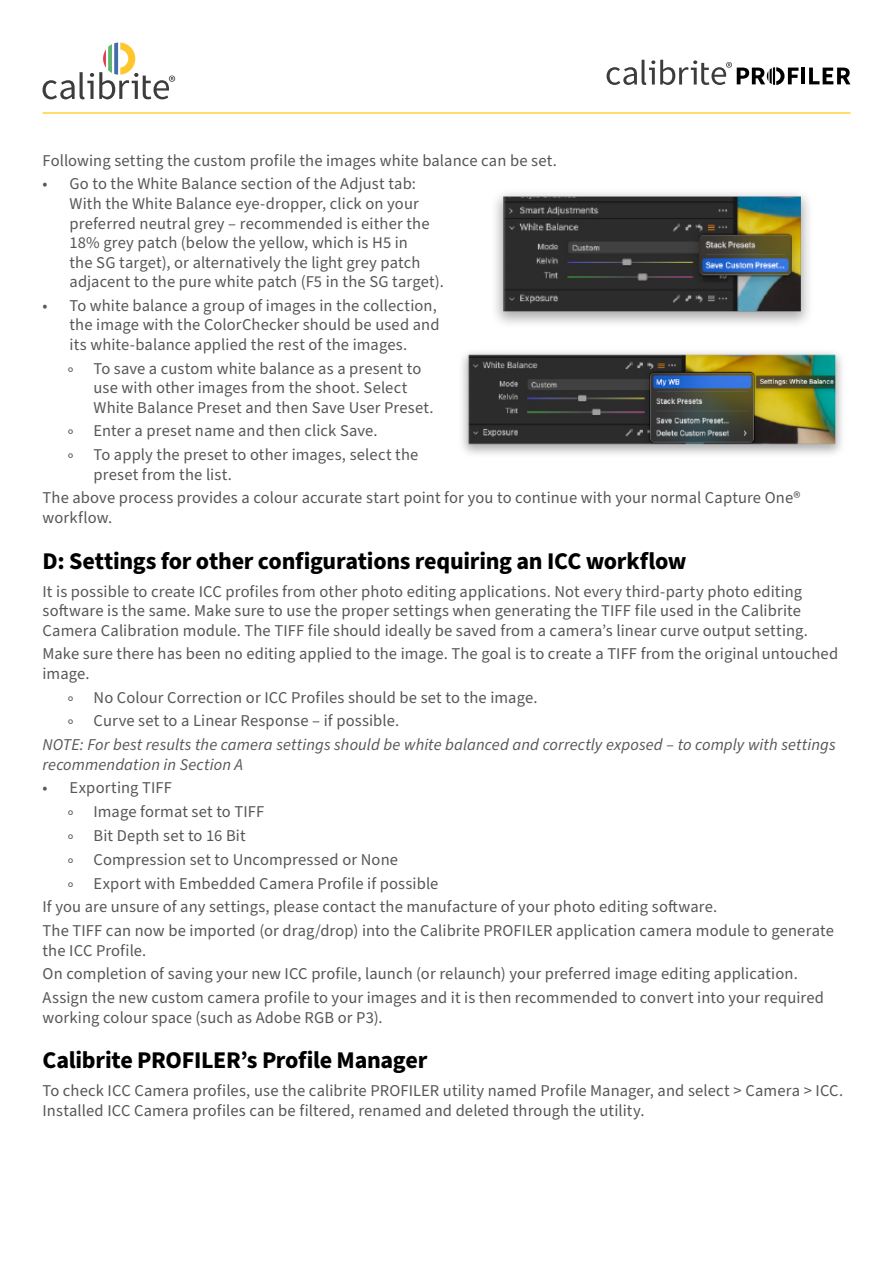
<style>
.page{position:relative;width:893px;height:1263px;background:#fff}
.page>*{position:absolute;margin:0;border:0;box-sizing:border-box;transform-origin:0 0}
.t1{font:700 24px "Source Sans Pro";letter-spacing:-.01em;color:#000}
.t2{font:16.5px/19.5px "Source Sans Pro";letter-spacing:.005em;color:#575756}
.t3{font:italic 16.5px/19.5px "Source Sans Pro";letter-spacing:.005em;color:#575756}
</style>
<div class="page">
<svg style="left:43px;top:43px;width:132px;height:56px"></svg>
<hr style="left:43px;top:112px;width:807px;height:2px;background:#fed437">
<hr style="left:802px;top:68px;width:3px;height:16px;background:#000">
<svg style="left:809px;top:68px;width:41px;height:16px"></svg>
<svg style="left:607px;top:60px;width:191px;height:25px"></svg>
<img style="left:495px;top:193px;width:314px;height:131px">
<img style="left:462px;top:352px;width:380px;height:102px">
<p class="t2" style="left:43px;top:151px;width:516px">Following setting the custom profile the images white balance can be set.</p>
<p class="t2" style="left:70px;top:175px;width:376px;text-indent:-27px">• Go to the White Balance section of the Adjust tab:<br>With the White Balance eye-dropper, click on your preferred neutral grey – recommended is either the 18% grey patch (below the yellow, which is H5 in<br>the SG target), or alternatively the light grey patch adjacent to the pure white patch (F5 in the SG target).</p>
<p class="t2" style="left:70px;top:296px;width:372px;text-indent:-27px">• To white balance a group of images in the collection, the image with the ColorChecker should be used and its white-balance applied the rest of the images.</p>
<p class="t2" style="left:94px;top:359px;width:342px;text-indent:-26px">◦ To save a custom white balance as a present to use with other images from the shoot. Select<br>White Balance Preset and then Save User Preset.</p>
<p class="t2" style="left:68px;top:419px;width:352px;line-height:23.7px">◦ Enter a preset name and then click Save.<br>◦ To apply the preset to other images, select the</p>
<p class="t2" style="left:43px;top:463px;width:760px;line-height:23.7px;text-indent:51px">preset from the list.<br>The above process provides a colour accurate start point for you to continue with your normal Capture One®</p>
<p class="t2" style="left:43px;top:508px;width:71px">workflow.</p>
<h1 class="t1" style="left:43px;top:544px;width:646px">D: Settings for other configurations requiring an ICC workflow</h1>
<p class="t2" style="left:43px;top:582px;width:767px">It is possible to create ICC profiles from other photo editing applications. Not every third-party photo editing software is the same. Make sure to use the proper settings when generating the TIFF file used in the Calibrite<br>Camera Calibration module. The TIFF file should ideally be saved from a camera’s linear curve output setting.</p>
<p class="t2" style="left:43px;top:645px;width:797px">Make sure there has been no editing applied to the image. The goal is to create a TIFF from the original untouched image.</p>
<p class="t2" style="left:68px;top:686px;width:471px;line-height:23.7px">◦ No Colour Correction or ICC Profiles should be set to the image. ◦ Curve set to a Linear Response – if possible.</p>
<p class="t3" style="left:43px;top:735px;width:795px">NOTE: For best results the camera settings should be white balanced and correctly exposed – to comply with settings recommendation in Section A</p>
<p class="t2" style="left:43px;top:779px;width:131px">• Exporting TIFF</p>
<p class="t2" style="left:68px;top:802px;width:198px">◦ Image format set to TIFF</p>
<p class="t2" style="left:68px;top:826px;width:179px">◦ Bit Depth set to 16 Bit</p>
<p class="t2" style="left:68px;top:850px;width:332px">◦ Compression set to Uncompressed or None</p>
<p class="t2" style="left:68px;top:874px;width:372px">◦ Export with Embedded Camera Profile if possible</p>
<p class="t2" style="left:43px;top:897px;width:676px">If you are unsure of any settings, please contact the manufacture of your photo editing software.</p>
<p class="t2" style="left:43px;top:921px;width:793px">The TIFF can now be imported (or drag/drop) into the Calibrite PROFILER application camera module to generate</p>
<p class="t2" style="left:43px;top:939px;width:783px;line-height:23.7px">the ICC Profile.<br>On completion of saving your new ICC profile, launch (or relaunch) your preferred image editing application.<br>Assign the new custom camera profile to your images and it is then recommended to convert into your required</p>
<p class="t2" style="left:43px;top:1008px;width:342px">working colour space (such as Adobe RGB or P3).</p>
<h1 class="t1" style="left:43px;top:1044px;width:386px">Calibrite PROFILER’s Profile Manager</h1>
<p class="t2" style="left:43px;top:1081px;width:802px">To check ICC Camera profiles, use the calibrite PROFILER utility named Profile Manager, and select &gt; Camera &gt; ICC.<br>Installed ICC Camera profiles can be filtered, renamed and deleted through the utility.</p>
</div>
